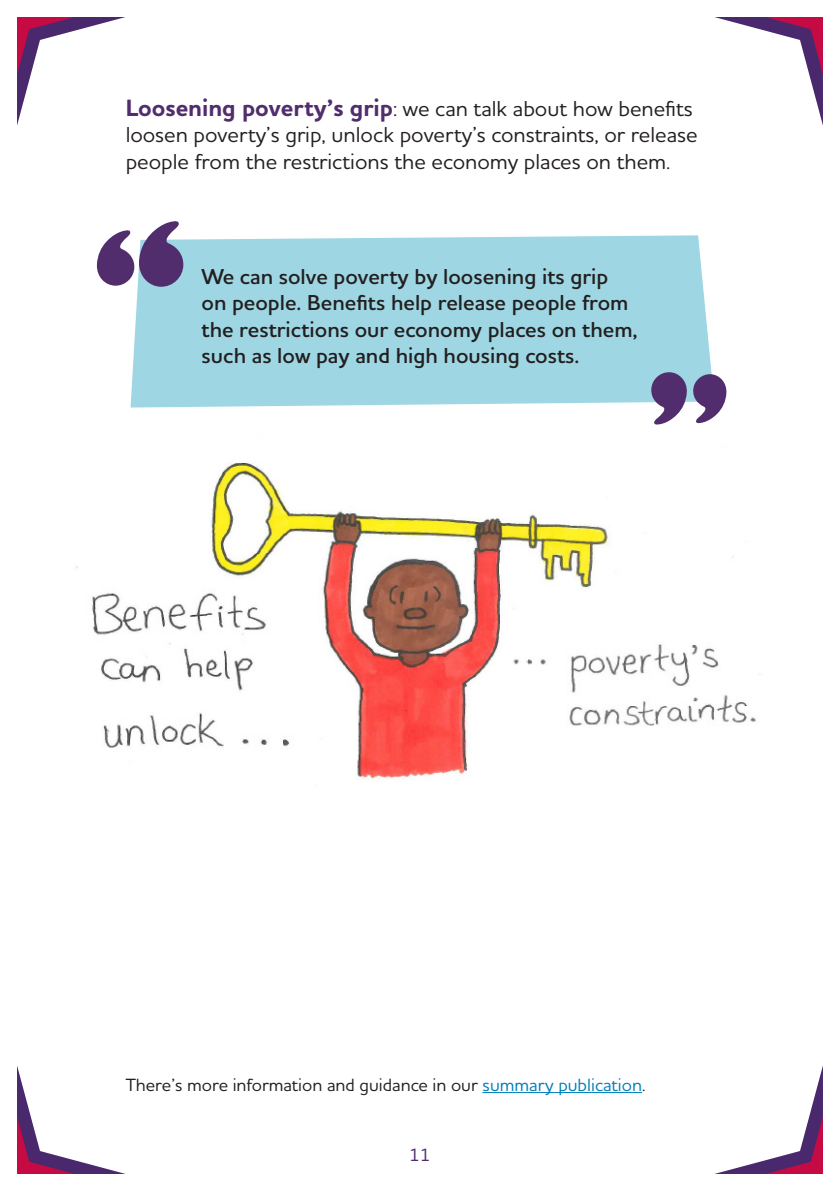
<style>
.page{position:relative;width:840px;height:1191px;background:#fff}
.page>*{position:absolute;margin:0;border:0;box-sizing:border-box;transform-origin:0 0}
.t1{font:500 22px/26.4px "Houschka Pro";color:#231f20}
.t2{font:600 22px/26.4px "Houschka Alt Pro";color:#231f20}
.t3{font:500 18px "Houschka Pro";color:#231f20}
.t4{font:500 18px "Houschka Pro";color:#512d6d}
.s1{font-weight:700;font-size:24px;color:#512d6d}
.s2{color:#007dba}
</style>
<div class="page">
<svg style="left:17px;top:1065px;width:109px;height:109px"></svg>
<svg style="left:714px;top:1069px;width:108px;height:105px"></svg>
<svg style="left:714px;top:17px;width:108px;height:105px"></svg>
<svg style="left:17px;top:17px;width:109px;height:109px"></svg>
<hr style="left:482px;top:1092px;width:159px;height:1px;background:#007dba">
<div style="left:130px;top:235px;width:582px;height:172px;background:#9ed7e3"></div>
<svg style="left:650px;top:372px;width:76px;height:53px"></svg>
<svg style="left:97px;top:221px;width:86px;height:66px"></svg>
<img style="left:76px;top:463px;width:685px;height:316px">
<p class="t1" style="left:126px;top:95px;width:573px"><span class="s1">Loosening poverty’s grip</span>: we can talk about how benefits loosen poverty’s grip, unlock poverty’s constraints, or release people from the restrictions the economy places on them.</p>
<p class="t2" style="left:201px;top:263px;width:437px">We can solve poverty by loosening its grip on people. Benefits help release people from the restrictions our economy places on them, such as low pay and high housing costs.</p>
<p class="t3" style="left:126px;top:1073px;width:521px">There’s more information and guidance in our <span class="s2">summary publication</span>.</p>
<p class="t4" style="left:409px;top:1143px;width:23px">11</p>
</div>
